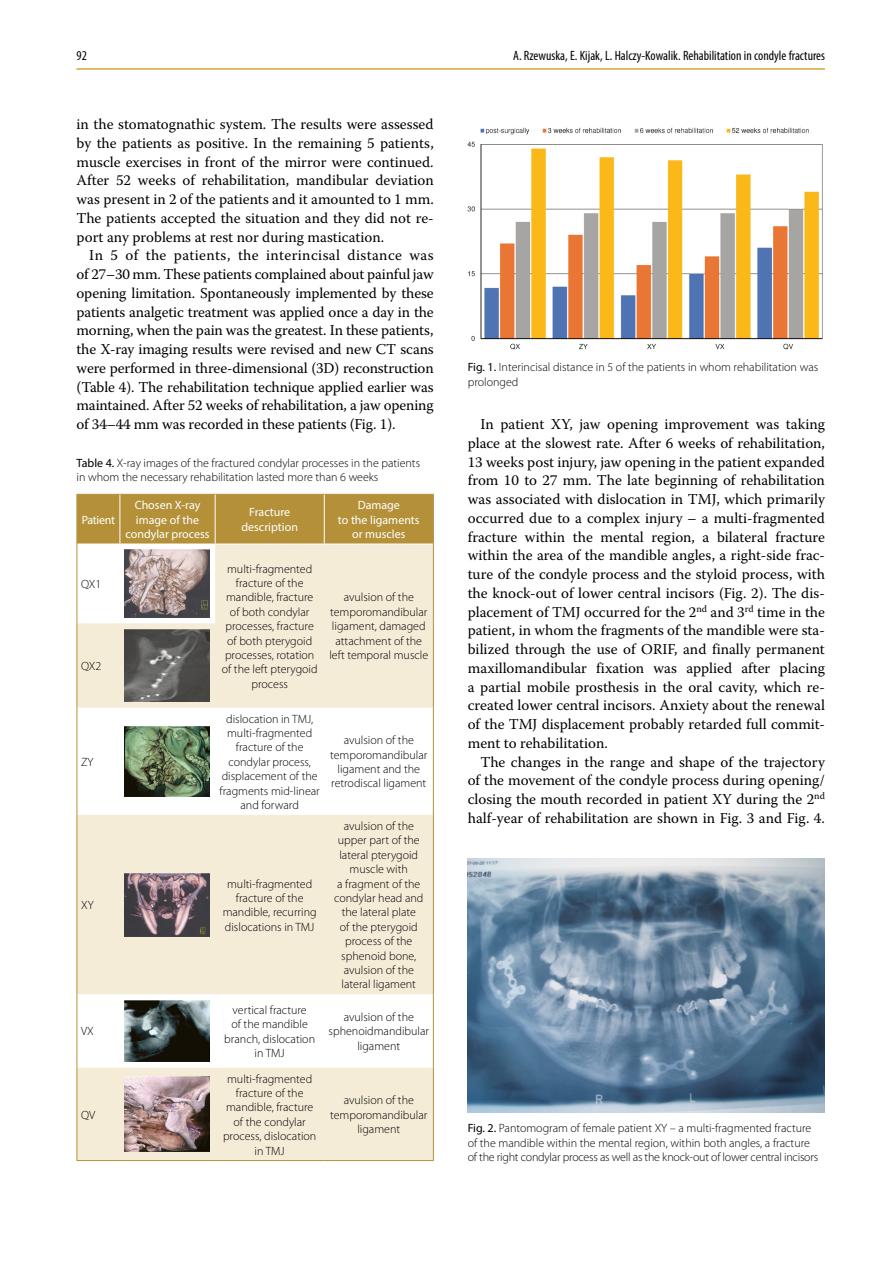
<style>
.page{position:relative;width:893px;height:1263px;background:#fff}
.page>*{position:absolute;margin:0;border:0;box-sizing:border-box;transform-origin:0 0}
.t1{font:15px/18.8px "Warnock Pro";color:#000;text-align:justify}
.t2{font:condensed 13.5px "Myriad Pro";color:#000}
.t3{font:300 12px/14.4px "Myriad Pro";color:#000;text-align:center}
.t4{font:12px/14.4px "Myriad Pro";color:#fff;text-align:center}
.t5{font:12px "Myriad Pro";letter-spacing:-.025em;color:#fff}
.s1{font-weight:400}
</style>
<div class="page">
<hr style="left:77px;top:68px;width:748px;height:2px;background:#d5a439">
<div style="left:78px;top:495px;width:355px;height:49px;background:#b49139"></div>
<svg style="left:78px;top:545px;width:355px;height:615px;fill:#f5ecd8"></svg>
<hr style="left:77px;top:544px;width:1px;height:79px;background:#b49139">
<hr style="left:433px;top:544px;width:1px;height:79px;background:#b49139">
<hr style="left:77px;top:623px;width:1px;height:85px;background:#b49139">
<hr style="left:433px;top:623px;width:1px;height:85px;background:#b49139">
<hr style="left:77px;top:708px;width:1px;height:107px;background:#b49139">
<hr style="left:433px;top:708px;width:1px;height:107px;background:#b49139">
<hr style="left:77px;top:815px;width:1px;height:179px;background:#b49139">
<hr style="left:433px;top:815px;width:1px;height:179px;background:#b49139">
<hr style="left:77px;top:994px;width:1px;height:74px;background:#b49139">
<hr style="left:433px;top:994px;width:1px;height:74px;background:#b49139">
<hr style="left:77px;top:1068px;width:1px;height:92px;background:#b49139">
<hr style="left:433px;top:1068px;width:1px;height:92px;background:#b49139">
<hr style="left:77px;top:494px;width:43px;height:1px;background:#b49139">
<hr style="left:120px;top:494px;width:95px;height:1px;background:#b49139">
<hr style="left:215px;top:494px;width:109px;height:1px;background:#b49139">
<hr style="left:324px;top:494px;width:110px;height:1px;background:#b49139">
<hr style="left:77px;top:1160px;width:43px;height:1px;background:#b49139">
<hr style="left:120px;top:1160px;width:95px;height:1px;background:#b49139">
<hr style="left:215px;top:1160px;width:109px;height:1px;background:#b49139">
<hr style="left:324px;top:1160px;width:110px;height:1px;background:#b49139">
<hr style="left:77px;top:495px;width:1px;height:49px;background:#b49139">
<hr style="left:433px;top:495px;width:1px;height:49px;background:#b49139">
<hr style="left:120px;top:495px;width:1px;height:49px;background:#fff">
<hr style="left:215px;top:495px;width:1px;height:49px;background:#fff">
<hr style="left:324px;top:495px;width:1px;height:49px;background:#fff">
<hr style="left:77px;top:544px;width:43px;height:1px;background:#fff">
<img style="left:124px;top:550px;width:85px;height:68px">
<img style="left:124px;top:629px;width:85px;height:73px">
<img style="left:124px;top:726px;width:85px;height:70px">
<img style="left:124px;top:873px;width:85px;height:63px">
<img style="left:124px;top:1000px;width:85px;height:62px">
<img style="left:124px;top:1076px;width:85px;height:76px">
<img style="left:468px;top:127px;width:355px;height:223px">
<img style="left:468px;top:858px;width:357px;height:254px">
<p class="t2" style="left:77px;top:47px;width:12px">92</p>
<p class="t2" style="left:513px;top:47px;width:313px">A. Rzewuska, E. Kijak, L. Halczy-Kowalik. Rehabilitation in condyle fractures</p>
<p class="t1" style="left:77px;top:114px;width:359px">in the stomatognathic system. The results were assessed by the patients as positive. In the remaining 5 patients, muscle exercises in front of the mirror were continued.<br>After 52 weeks of rehabilitation, mandibular deviation was present in 2 of the patients and it amounted to 1 mm.<br>The patients accepted the situation and they did not re&shy;port any problems at rest nor during mastication.</p>
<p class="t1" style="left:77px;top:246px;width:359px;text-indent:13px">In 5 of the patients, the interincisal distance was of 27–30 mm. These patients complained about painful jaw opening limitation. Spontaneously implemented by these patients analgetic treatment was applied once a day in the morning, when the pain was the greatest. In these patients, the X-ray imaging results were revised and new CT scans were performed in three-dimensional (3D) reconstruction (Table 4). The rehabilitation technique applied earlier was maintained. After 52 weeks of rehabilitation, a jaw opening of 34–44 mm was recorded in these patients (Fig. 1).</p>
<p class="t3" style="left:77px;top:455px;width:345px;text-align:left"><span class="s1">Table 4.</span> X-ray images of the fractured condylar processes in the patients in whom the necessary rehabilitation lasted more than 6 weeks</p>
<p class="t5" style="left:82px;top:512px;width:35px">Patient</p>
<p class="t4" style="left:125px;top:498px;width:86px">Chosen X-ray image of the condylar process</p>
<p class="t4" style="left:241px;top:505px;width:58px">Fracture description</p>
<p class="t4" style="left:338px;top:498px;width:83px">Damage<br>to the ligaments or muscles</p>
<p class="t3" style="left:81px;top:577px;width:22px">QX1</p>
<p class="t3" style="left:81px;top:659px;width:22px">QX2</p>
<p class="t3" style="left:81px;top:754px;width:14px">ZY</p>
<p class="t3" style="left:81px;top:898px;width:14px">XY</p>
<p class="t3" style="left:81px;top:1024px;width:14px">VX</p>
<p class="t3" style="left:81px;top:1107px;width:16px">QV</p>
<p class="t3" style="left:222px;top:561px;width:97px">multi-fragmented fracture of the mandible, fracture of both condylar processes, fracture of both pterygoid processes, rotation of the left pterygoid process</p>
<p class="t3" style="left:220px;top:711px;width:102px">dislocation in TMJ, multi-fragmented fracture of the condylar process, displacement of the fragments mid-linear and forward</p>
<p class="t3" style="left:223px;top:876px;width:95px">multi-fragmented fracture of the mandible, recurring dislocations in TMJ</p>
<p class="t3" style="left:329px;top:590px;width:100px">avulsion of the temporomandibular ligament, damaged attachment of the left temporal muscle</p>
<p class="t3" style="left:330px;top:733px;width:99px">avulsion of the temporomandibular ligament and the retrodiscal ligament</p>
<p class="t3" style="left:334px;top:818px;width:91px">avulsion of the upper part of the lateral pterygoid muscle with<br>a fragment of the condylar head and the lateral plate<br>of the pterygoid process of the sphenoid bone, avulsion of the lateral ligament</p>
<p class="t3" style="left:224px;top:1002px;width:92px">vertical fracture<br>of the mandible branch, dislocation in TMJ</p>
<p class="t3" style="left:329px;top:1010px;width:102px">avulsion of the sphenoidmandibular ligament</p>
<p class="t3" style="left:223px;top:1071px;width:95px">multi-fragmented fracture of the mandible, fracture of the condylar process, dislocation in TMJ</p>
<p class="t3" style="left:330px;top:1093px;width:99px">avulsion of the temporomandibular ligament</p>
<p class="t3" style="left:468px;top:360px;width:352px;text-align:left"><span class="s1">Fig. 1.</span> Interincisal distance in 5 of the patients in whom rehabilitation was prolonged</p>
<p class="t1" style="left:468px;top:414px;width:359px;text-indent:13px">In patient XY, jaw opening improvement was taking place at the slowest rate. After 6 weeks of rehabilitation, 13 weeks post injury, jaw opening in the patient expanded from 10 to 27 mm. The late beginning of rehabilitation was associated with dislocation in TMJ, which primarily occurred due to a complex injury – a multi-fragmented fracture within the mental region, a bilateral fracture within the area of the mandible angles, a right-side frac&shy;ture of the condyle process and the styloid process, with the knock-out of lower central incisors (Fig. 2). The dis&shy;placement of TMJ occurred for the 2<sup>nd</sup> and 3<sup>rd</sup> time in the patient, in whom the fragments of the mandible were sta&shy;bilized through the use of ORIF, and finally permanent maxillomandibular fixation was applied after placing a partial mobile prosthesis in the oral cavity, which re&shy;created lower central incisors. Anxiety about the renewal of the TMJ displacement probably retarded full commit&shy;ment to rehabilitation.</p>
<p class="t1" style="left:468px;top:752px;width:359px;text-indent:13px">The changes in the range and shape of the trajectory of the movement of the condyle process during opening/ closing the mouth recorded in patient XY during the 2<sup>nd </sup>half-year of rehabilitation are shown in Fig. 3 and Fig. 4.</p>
<p class="t3" style="left:468px;top:1121px;width:352px;text-align:left"><span class="s1">Fig. 2.</span> Pantomogram of female patient XY – a multi-fragmented fracture of the mandible within the mental region, within both angles, a fracture of the right condylar process as well as the knock-out of lower central incisors</p>
</div>
